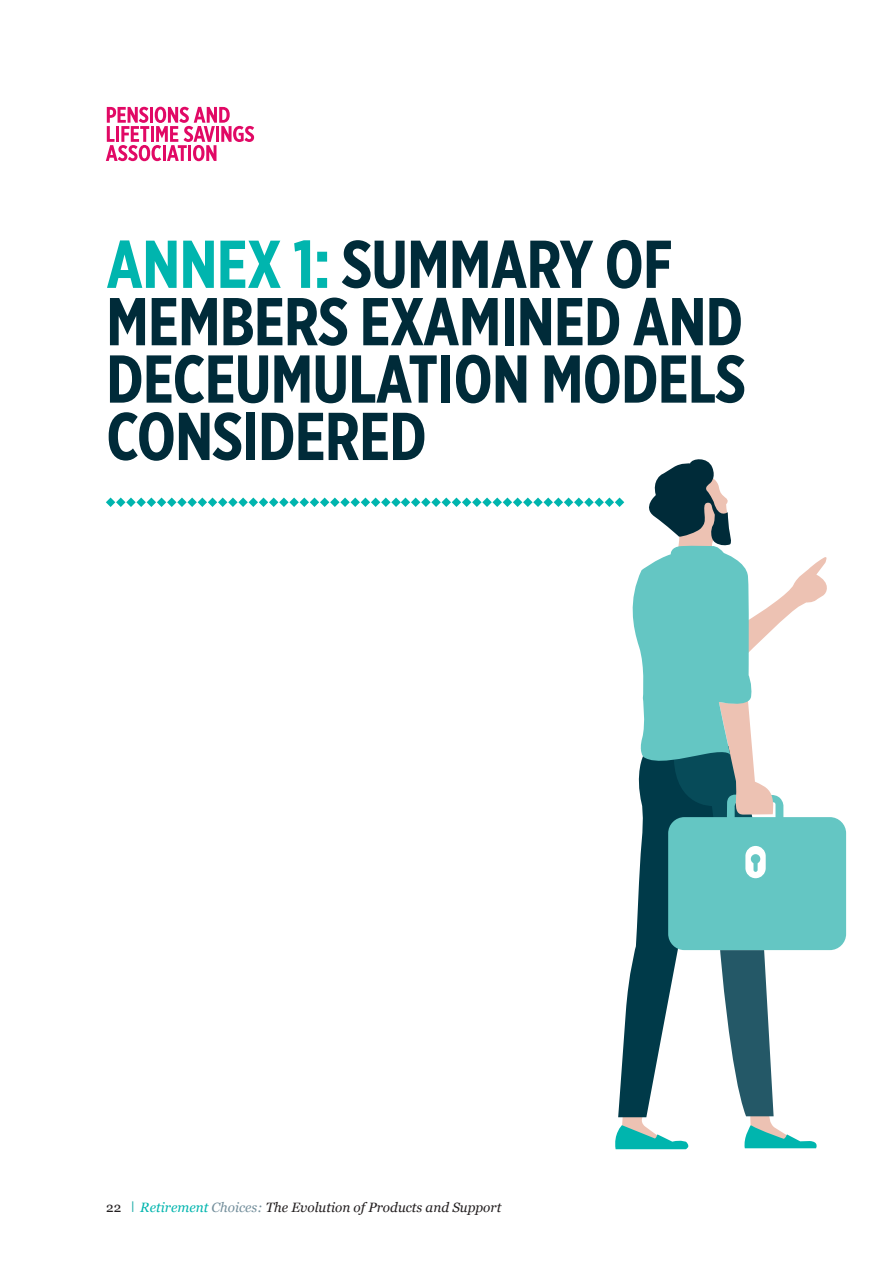
<style>
.page{position:relative;width:893px;height:1263px;background:#fff}
.page>*{position:absolute;margin:0;border:0;box-sizing:border-box;transform-origin:0 0}
.t1{font:700 67.5px/57.3px "Gotham X Narrow";letter-spacing:-.01em;color:#002b39}
.t2{font:italic 13.5px "Georgia";color:#231f20}
.t3{font:13.5px "Georgia";color:#231f20}
.s1{color:#00b5ae}
.s2{color:#748f9c}
</style>
<div class="page">
<div style="left:668px;top:817px;width:178px;height:133px;background:#64c6c3;border-radius:16px"></div>
<svg style="left:106px;top:459px;width:725px;height:690px"></svg>
<svg style="left:106px;top:107px;width:148px;height:54px"></svg>
<p class="t1" style="left:106px;top:235px;width:641px"><span class="s1">ANNEX 1:</span> SUMMARY OF<br>MEMBERS EXAMINED AND<br>DECEUMULATION MODELS<br>CONSIDERED</p>
<p class="t3" style="left:106px;top:1197px;width:17px">22</p>
<p class="t2" style="left:140px;top:1197px;width:363px"><span class="s1">Retirement</span> <span class="s2">Choices:</span> The Evolution of Products and Support</p>
</div>
